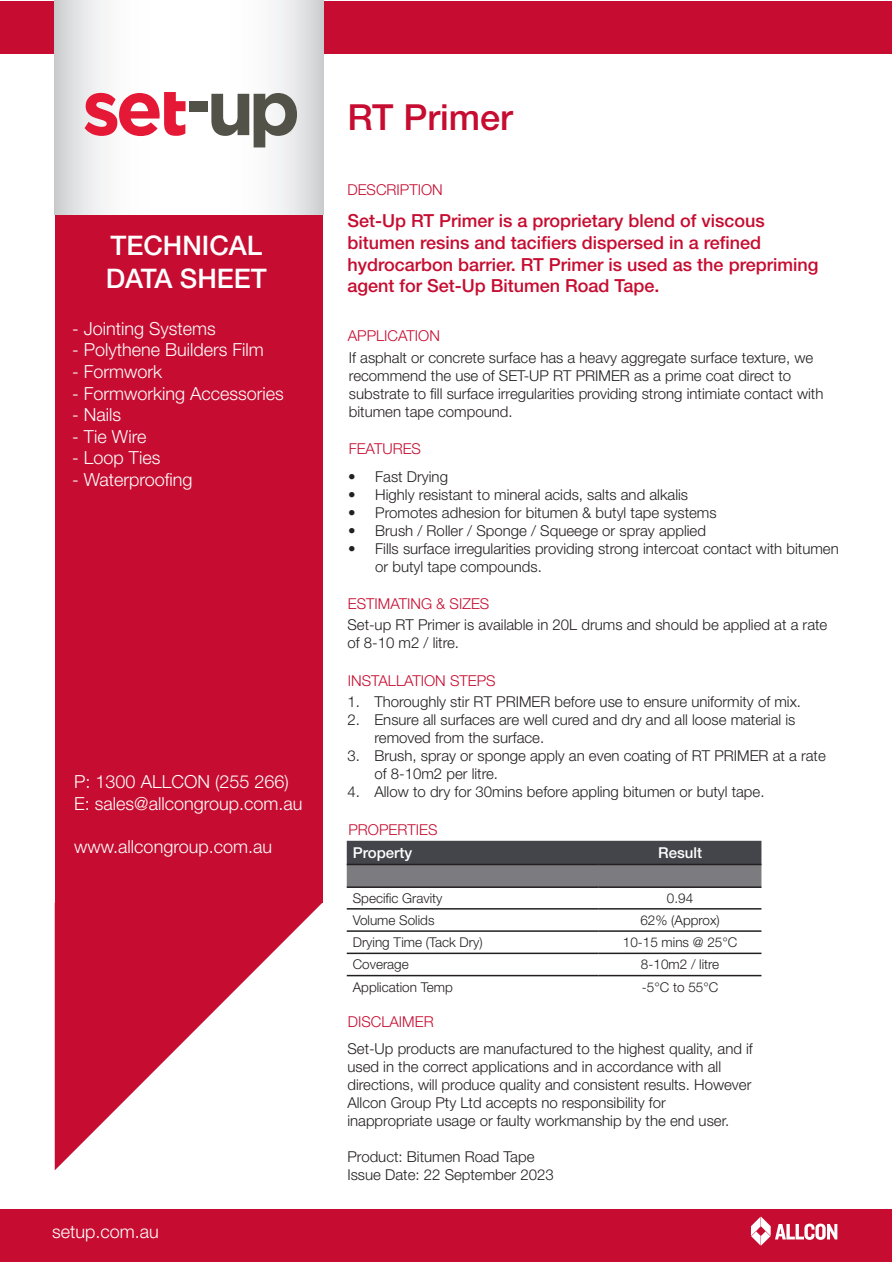
<style>
.page{position:relative;width:893px;height:1263px;background:#fff}
.page>*{position:absolute;margin:0;border:0;box-sizing:border-box;transform-origin:0 0}
.t1{font:500 36px "Helvetica Neue LT Std";color:#c60c30}
.t2{font:500 27px "Helvetica Neue LT Std";color:#fff}
.t3{font:300 18px "Helvetica Neue LT Std";color:#fff}
.t4{font:500 18px/21.6px "Helvetica Neue LT Std";color:#c60c30}
.t5{font:300 15px/18px "Helvetica Neue LT Std";color:#231f20}
.t6{font:300 15px "Helvetica Neue LT Std";color:#c60c30}
.t7{font:500 15px "Helvetica Neue LT Std";color:#fff}
.t8{font:300 13.5px "Helvetica Neue LT Std";color:#231f20}
</style>
<div class="page">
<div style="left:1px;top:1px;width:891px;height:52px;background:#c60c30"></div>
<div style="left:1px;top:1210px;width:891px;height:52px;background:#c60c30"></div>
<svg style="left:751px;top:1216px;width:86px;height:30px"></svg>
<svg style="left:190px;top:0;width:133px;height:215px"></svg>
<svg style="left:55px;top:0;width:135px;height:215px"></svg>
<div style="left:55px;top:216px;width:267px;height:687px;background:#c60c30"></div>
<svg style="left:55px;top:903px;width:267px;height:267px"></svg>
<svg style="left:211px;top:93px;width:86px;height:54px"></svg>
<svg style="left:85px;top:92px;width:101px;height:44px"></svg>
<div style="left:189px;top:101px;width:19px;height:10px;background:#535249"></div>
<svg style="left:347px;top:841px;width:414px;height:45px;background:#5e5e62"></svg>
<hr style="left:347px;top:864px;width:252px;height:1px;background:#231f20">
<hr style="left:599px;top:864px;width:162px;height:1px;background:#231f20">
<hr style="left:347px;top:886px;width:252px;height:2px;background:#231f20">
<hr style="left:599px;top:886px;width:162px;height:2px;background:#231f20">
<hr style="left:347px;top:908px;width:252px;height:1px;background:#231f20">
<hr style="left:599px;top:908px;width:162px;height:1px;background:#231f20">
<hr style="left:347px;top:930px;width:252px;height:2px;background:#231f20">
<hr style="left:599px;top:930px;width:162px;height:2px;background:#231f20">
<hr style="left:347px;top:952px;width:252px;height:2px;background:#231f20">
<hr style="left:599px;top:952px;width:162px;height:2px;background:#231f20">
<hr style="left:347px;top:975px;width:252px;height:1px;background:#231f20">
<hr style="left:599px;top:975px;width:162px;height:1px;background:#231f20">
<p class="t2" style="left:110px;top:230px;width:154px">TECHNICAL</p>
<p class="t2" style="left:106px;top:262px;width:163px">DATA SHEET</p>
<p class="t3" style="left:72px;top:317px;width:145px">- Jointing Systems</p>
<p class="t3" style="left:72px;top:339px;width:193px">- Polythene Builders Film</p>
<p class="t3" style="left:72px;top:360px;width:92px">- Formwork</p>
<p class="t3" style="left:72px;top:382px;width:213px">- Formworking Accessories</p>
<p class="t3" style="left:72px;top:404px;width:50px">- Nails</p>
<p class="t3" style="left:72px;top:425px;width:76px">- Tie Wire</p>
<p class="t3" style="left:72px;top:447px;width:90px">- Loop Ties</p>
<p class="t3" style="left:72px;top:468px;width:122px">- Waterproofing</p>
<p class="t3" style="left:74px;top:771px;width:216px">P: 1300 ALLCON (255 266)</p>
<p class="t3" style="left:74px;top:792px;width:230px">E: sales@allcongroup.com.au</p>
<p class="t3" style="left:74px;top:836px;width:199px">www.allcongroup.com.au</p>
<p class="t3" style="left:52px;top:1221px;width:108px">setup.com.au</p>
<p class="t1" style="left:347px;top:95px;width:167px">RT Primer</p>
<p class="t6" style="left:347px;top:181px;width:97px">DESCRIPTION</p>
<p class="t4" style="left:347px;top:210px;width:472px">Set-Up RT Primer is a proprietary blend of viscous bitumen resins and tacifiers dispersed in a refined hydrocarbon barrier. RT Primer is used as the prepriming agent for Set-Up Bitumen Road Tape.</p>
<p class="t6" style="left:348px;top:326px;width:94px">APPLICATION</p>
<p class="t5" style="left:349px;top:348px;width:476px">If asphalt or concrete surface has a heavy aggregate surface texture, we recommend the use of SET-UP RT PRIMER as a prime coat direct to substrate to fill surface irregularities providing strong intimiate contact with bitumen tape compound.</p>
<p class="t6" style="left:349px;top:440px;width:74px">FEATURES</p>
<p class="t5" style="left:348px;top:468px;width:101px">• Fast Drying</p>
<p class="t5" style="left:348px;top:486px;width:341px">• Highly resistant to mineral acids, salts and alkalis</p>
<p class="t5" style="left:348px;top:504px;width:370px">• Promotes adhesion for bitumen &amp; butyl tape systems</p>
<p class="t5" style="left:348px;top:522px;width:359px">• Brush / Roller / Sponge / Squeege or spray applied</p>
<p class="t5" style="left:375px;top:540px;width:465px;text-indent:-27px">• Fills surface irregularities providing strong intercoat contact with bitumen or butyl tape compounds.</p>
<p class="t6" style="left:348px;top:595px;width:143px">ESTIMATING &amp; SIZES</p>
<p class="t5" style="left:347px;top:615px;width:481px">Set-up RT Primer is available in 20L drums and should be applied at a rate of 8-10 m2 / litre.</p>
<p class="t6" style="left:348px;top:671px;width:149px">INSTALLATION STEPS</p>
<p class="t5" style="left:347px;top:692px;width:455px">1. Thoroughly stir RT PRIMER before use to ensure uniformity of mix.</p>
<p class="t5" style="left:374px;top:710px;width:422px;text-indent:-27px">2. Ensure all surfaces are well cured and dry and all loose material is removed from the surface.</p>
<p class="t5" style="left:374px;top:746px;width:453px;text-indent:-27px">3. Brush, spray or sponge apply an even coating of RT PRIMER at a rate of 8-10m2 per litre.</p>
<p class="t5" style="left:347px;top:782px;width:419px">4. Allow to dry for 30mins before appling bitumen or butyl tape.</p>
<p class="t6" style="left:348px;top:820px;width:91px">PROPERTIES</p>
<p class="t7" style="left:353px;top:844px;width:61px">Property</p>
<p class="t7" style="left:658px;top:844px;width:45px">Result</p>
<p class="t8" style="left:353px;top:890px;width:91px">Specific Gravity</p>
<p class="t8" style="left:667px;top:890px;width:28px">0.94</p>
<p class="t8" style="left:353px;top:912px;width:83px">Volume Solids</p>
<p class="t8" style="left:640px;top:912px;width:81px">62% (Approx)</p>
<p class="t8" style="left:353px;top:934px;width:131px">Drying Time (Tack Dry)</p>
<p class="t8" style="left:623px;top:934px;width:116px">10-15 mins @ 25°C</p>
<p class="t8" style="left:353px;top:956px;width:58px">Coverage</p>
<p class="t8" style="left:641px;top:956px;width:80px">8-10m2 / litre</p>
<p class="t8" style="left:353px;top:978px;width:102px">Application Temp</p>
<p class="t8" style="left:642px;top:978px;width:78px">-5°C to 55°C</p>
<p class="t6" style="left:348px;top:1012px;width:87px">DISCLAIMER</p>
<p class="t5" style="left:347px;top:1039px;width:407px">Set-Up products are manufactured to the highest quality, and if</p>
<p class="t5" style="left:347px;top:1057px;width:375px">used in the correct applications and in accordance with all</p>
<p class="t5" style="left:347px;top:1075px;width:405px">directions, will produce quality and consistent results. However</p>
<p class="t5" style="left:347px;top:1093px;width:320px">Allcon Group Pty Ltd accepts no responsibility for</p>
<p class="t5" style="left:347px;top:1111px;width:383px">inappropriate usage or faulty workmanship by the end user.</p>
<p class="t5" style="left:347px;top:1147px;width:189px">Product: Bitumen Road Tape</p>
<p class="t5" style="left:347px;top:1165px;width:208px">Issue Date: 22 September 2023</p>
</div>
